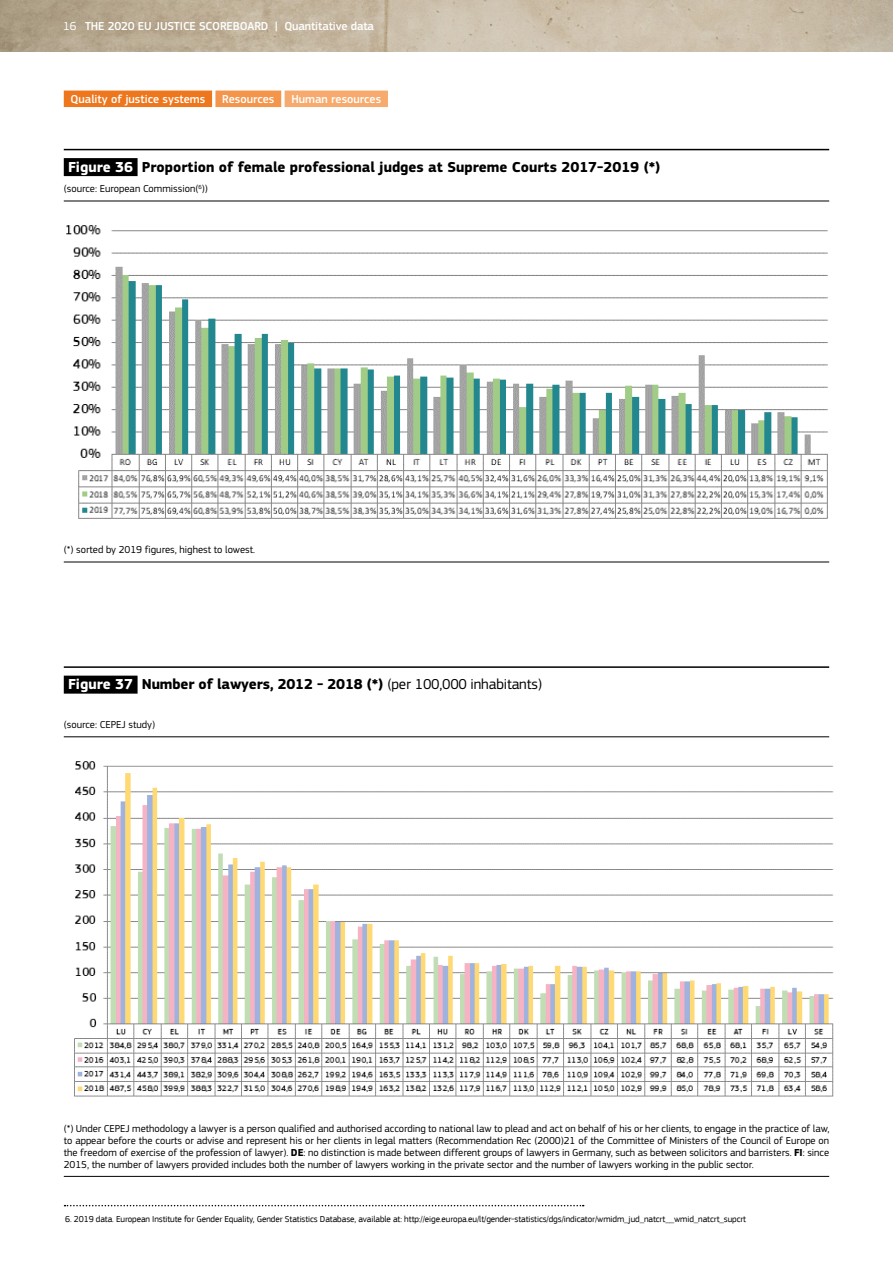
<style>
.page{position:relative;width:893px;height:1263px;background:#fff}
.page>*{position:absolute;margin:0;border:0;box-sizing:border-box;transform-origin:0 0}
.figures_number_ok{font:700 15px "EC Square Sans Pro";color:#000}
.t1{font:500 12px "EC Square Sans Pro";color:#fff}
.figures_small_text{font:10.5px/12px "EC Square Sans Pro";color:#000;text-align:justify}
._2016_body_text_ok{font:9px "EC Square Sans Pro";letter-spacing:-.01em;color:#000}
.s1{font-weight:400}
.s2{color:#fff}
.s3{font-weight:700}
</style>
<div class="page">
<img style="left:0;top:0;width:893px;height:51px">
<div style="left:64px;top:91px;width:148px;height:16px;background:#ee771d"></div>
<div style="left:215px;top:91px;width:66px;height:16px;background:#f3954b"></div>
<div style="left:285px;top:91px;width:103px;height:16px;background:#f6aa6d"></div>
<img style="left:66px;top:225px;width:762px;height:294px">
<hr style="left:64px;top:562px;width:765px;height:1px;background:#000">
<hr style="left:64px;top:1176px;width:765px;height:1px;background:#000">
<svg style="left:65px;top:1205px;width:519px;height:1px"></svg>
<hr style="left:64px;top:149px;width:765px;height:1px;background:#000">
<div style="left:64px;top:158px;width:74px;height:18px;background:#000"></div>
<hr style="left:64px;top:201px;width:765px;height:1px;background:#000">
<hr style="left:64px;top:666px;width:765px;height:2px;background:#000">
<div style="left:64px;top:676px;width:74px;height:18px;background:#000"></div>
<hr style="left:64px;top:736px;width:765px;height:1px;background:#000">
<img style="left:74px;top:761px;width:760px;height:336px">
<p class="t1" style="left:63px;top:19px;width:312px"><span class="s1">16</span> THE 2020 EU JUSTICE SCOREBOARD | Quantitative data</p>
<p class="t1" style="left:71px;top:92px;width:136px">Quality of justice systems</p>
<p class="t1" style="left:222px;top:92px;width:54px">Resources</p>
<p class="t1" style="left:291px;top:92px;width:91px">Human resources</p>
<p class="figures_number_ok" style="left:68px;top:158px;width:594px"><span class="s2">Figure 36</span> Proportion of female professional judges at Supreme Courts 2017-2019 (*)</p>
<p class="figures_small_text" style="left:64px;top:183px;width:146px">(source: European Commission(<sup>6</sup>))</p>
<p class="figures_small_text" style="left:64px;top:544px;width:193px">(*) sorted by 2019 figures, highest to lowest.</p>
<p class="figures_number_ok" style="left:68px;top:675px;width:475px"><span class="s2">Figure 37</span> Number of lawyers, 2012 - 2018 (*) <span class="s1">(per 100,000 inhabitants)</span></p>
<p class="figures_small_text" style="left:64px;top:718px;width:93px">(source: CEPEJ study)</p>
<p class="figures_small_text" style="left:64px;top:1122px;width:767px">(*) Under CEPEJ methodology a lawyer is a person qualified and authorised according to national law to plead and act on behalf of his or her clients, to engage in the practice of law, to appear before the courts or advise and represent his or her clients in legal matters (Recommendation Rec (2000)21 of the Committee of Ministers of the Council of Europe on the freedom of exercise of the profession of lawyer). <span class="s3">DE</span>: no distinction is made between different groups of lawyers in Germany, such as between solicitors and barristers. <span class="s3">FI</span>: since 2015, the number of lawyers provided includes both the number of lawyers working in the private sector and the number of lawyers working in the public sector.</p>
<p class="_2016_body_text_ok" style="left:65px;top:1213px;width:682px">6. 2019 data. European Institute for Gender Equality, Gender Statistics Database, available at: http://eige.europa.eu/lt/gender-statistics/dgs/indicator/wmidm_jud_natcrt__wmid_natcrt_supcrt</p>
</div>
